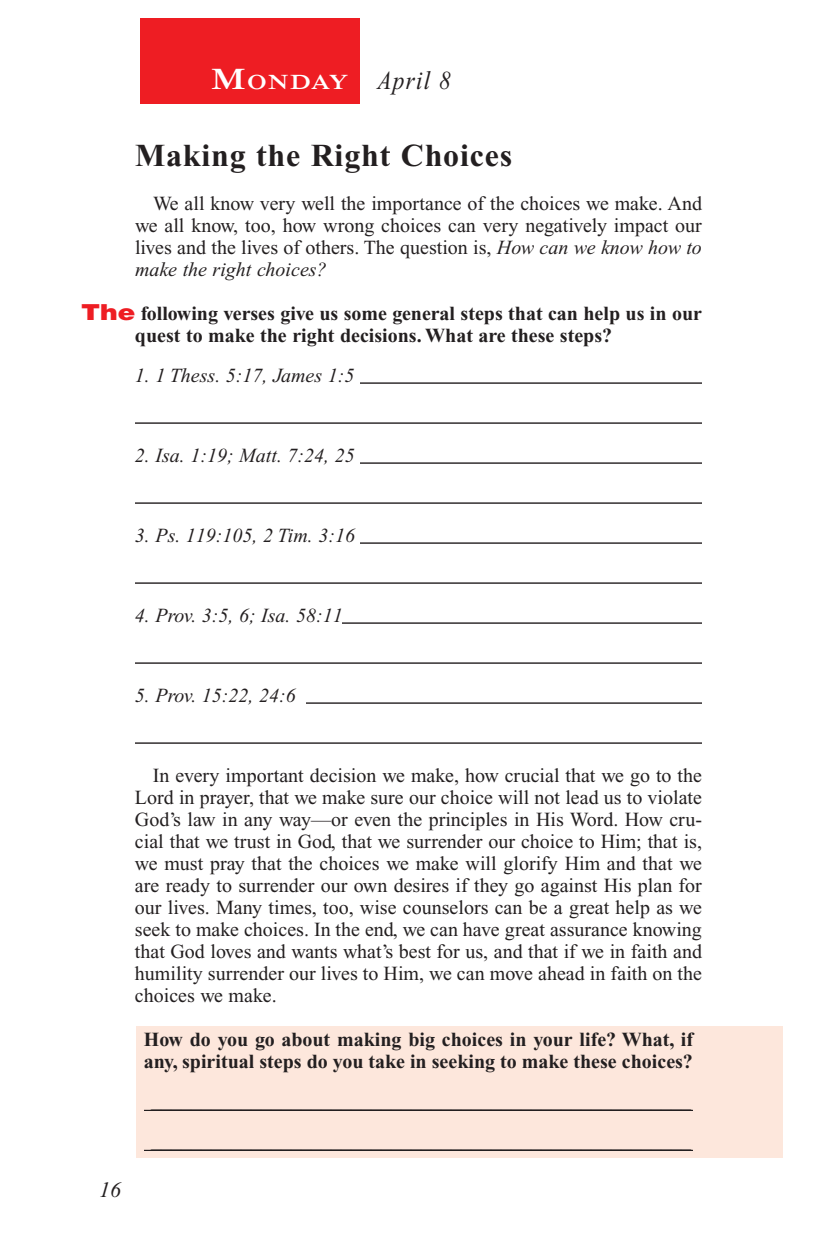
<style>
.page{position:relative;width:819px;height:1260px;background:#fff}
.page>*{position:absolute;margin:0;border:0;box-sizing:border-box;transform-origin:0 0}
.Head{font:700 32px "Times New Roman PS Std";letter-spacing:.025em;color:#231f20}
.Lesson_Dates{font:italic 26px "Times New Roman PS Std";letter-spacing:.05em;color:#231f20;scale:.9 1}
.t1{font:italic 22px "Times New Roman PS Std";color:#231f20}
.Daily_Header{font:600 21px "Times NRMT Std";letter-spacing:.045em;color:#fff;scale:1.1 1}
.Body{font:20px/22px "Times New Roman PS Std";color:#231f20;text-align:justify}
.Blank_Lines_In_Scree{font:20px/40px "Times New Roman PS Std";color:#231f20}
.Body-2{font:italic 20px "Times New Roman PS Std";color:#231f20}
.Question{font:700 20px/22px "Times New Roman PS Std";color:#231f20}
.x-screened_box-text{font:700 20px/22px "Times New Roman PS Std";color:#231f20}
.s1{font-size:30px}
.s2{font-style:italic}
.s3{font-family:"Helvetica LT Std";font-weight:900;font-size:22px;color:#ee1d23}
</style>
<div class="page">
<div style="left:140px;top:18px;width:220px;height:86px;background:#ee1d23"></div>
<div style="left:137px;top:1026px;width:646px;height:131px;background:#fde7dc"></div>
<hr style="left:360px;top:382px;width:342px;height:2px;background:#231f20">
<hr style="left:135px;top:422px;width:567px;height:2px;background:#231f20">
<hr style="left:360px;top:462px;width:342px;height:2px;background:#231f20">
<hr style="left:135px;top:502px;width:567px;height:2px;background:#231f20">
<hr style="left:360px;top:542px;width:342px;height:2px;background:#231f20">
<hr style="left:135px;top:582px;width:567px;height:2px;background:#231f20">
<hr style="left:342px;top:622px;width:360px;height:2px;background:#231f20">
<hr style="left:135px;top:662px;width:567px;height:2px;background:#231f20">
<hr style="left:306px;top:702px;width:396px;height:2px;background:#231f20">
<hr style="left:135px;top:742px;width:567px;height:2px;background:#231f20">
<hr style="left:144px;top:1110px;width:549px;height:1px;background:#231f20">
<hr style="left:144px;top:1150px;width:549px;height:1px;background:#231f20">
<p class="Daily_Header" style="left:211px;top:70px;width:127px"><span class="s1">M</span>ONDAY</p>
<p class="Lesson_Dates" style="left:378px;top:66px;width:83px">April 8</p>
<p class="Head" style="left:135px;top:138px;width:379px">Making the Right Choices</p>
<p class="Body" style="left:135px;top:193px;width:569px;text-indent:18px">We all know very well the importance of the choices we make. And we all know, too, how wrong choices can very negatively impact our lives and the lives of others. The question is, <span class="s2">How can we know how to make the right choices?</span></p>
<p class="Question" style="left:135px;top:303px;width:569px;text-indent:-54px"><span class="s3">The</span> following verses give us some general steps that can help us in our quest to make the right decisions. What are these steps?</p>
<p class="Body-2" style="left:135px;top:365px;width:221px">1. 1 Thess. 5:17, James 1:5</p>
<p class="Body-2" style="left:135px;top:445px;width:221px">2. Isa. 1:19; Matt. 7:24, 25</p>
<p class="Body-2" style="left:135px;top:525px;width:222px">3. Ps. 119:105, 2 Tim. 3:16</p>
<p class="Body-2" style="left:135px;top:605px;width:209px">4. Prov. 3:5, 6; Isa. 58:11</p>
<p class="Body-2" style="left:135px;top:685px;width:162px">5. Prov. 15:22, 24:6</p>
<p class="t1" style="left:99px;top:1178px;width:23px">16</p>
<p class="Body" style="left:135px;top:765px;width:569px;text-indent:18px">In every important decision we make, how crucial that we go to the Lord in prayer, that we make sure our choice will not lead us to violate God’s law in any way—or even the principles in His Word. How cru&shy;cial that we trust in God, that we surrender our choice to Him; that is, we must pray that the choices we make will glorify Him and that we are ready to surrender our own desires if they go against His plan for our lives. Many times, too, wise counselors can be a great help as we seek to make choices. In the end, we can have great assurance knowing that God loves and wants what’s best for us, and that if we in faith and humility surrender our lives to Him, we can move ahead in faith on the choices we make.</p>
<p class="x-screened_box-text" style="left:144px;top:1029px;width:551px">How do you go about making big choices in your life? What, if any, spiritual steps do you take in seeking to make these choices?</p>
<p class="Blank_Lines_In_Scree" style="left:151px;top:1082px;width:541px">______________________________________________________ ______________________________________________________</p>
</div>
